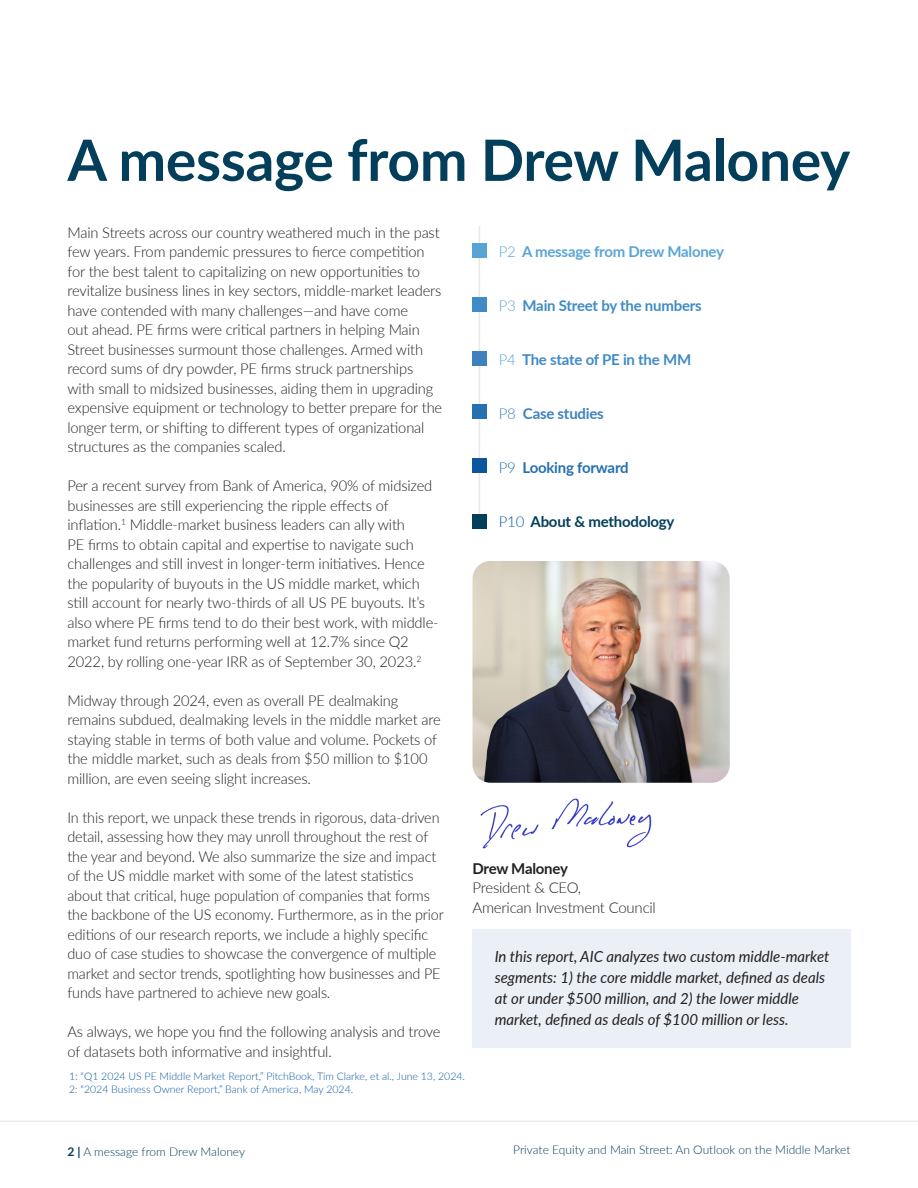
<style>
.page{position:relative;width:918px;height:1188px;background:#fff}
.page>*{position:absolute;margin:0;border:0;box-sizing:border-box;transform-origin:0 0}
.t1{font:700 57px "Lato";letter-spacing:-.005em;color:#033e5b}
.Body{font:italic 15.3px/21px "Lato";color:#231f20}
.Body-2{font:300 15px/19.5px "Lato";letter-spacing:-.01em;color:#231f20}
.Body-3{font:300 15px/19.5px "Lato";letter-spacing:-.01em;color:#231f20;scale:.96 1}
.Body-4{font:700 15px "Lato";letter-spacing:-.015em;color:#408bc5}
.Body-5{font:700 15px "Lato";letter-spacing:-.015em;color:#59a4d7}
.Body-6{font:700 15px "Lato";letter-spacing:-.015em;color:#033e5b}
.Body-7{font:700 15px "Lato";letter-spacing:-.015em;color:#2470b1}
.Body-8{font:700 15px "Lato";letter-spacing:-.015em;color:#3d82bf}
.t2{font:300 12px "Lato";color:#033e5b}
.Footnote{font:300 10.5px "Lato";color:#0b579f}
.s1{font-weight:300}
.s2{font-weight:300;color:#59a4d7}
.s3{font-weight:300;color:#0b579f}
.s4{font-weight:700}
</style>
<div class="page">
<hr style="left:0;top:1120px;width:918px;height:2px;background:#d2d3d3">
<img style="left:480px;top:798px;width:172px;height:51px">
<img style="left:472px;top:561px;width:258px;height:222px">
<div style="left:472px;top:929px;width:378px;height:118px;background:#eaf0f6"></div>
<hr style="left:479px;top:226px;width:1px;height:297px;background:#e6e9e8">
<div style="left:472px;top:297px;width:14px;height:14px;background:#408bc5"></div>
<div style="left:472px;top:459px;width:14px;height:14px;background:#0b579f"></div>
<div style="left:472px;top:243px;width:14px;height:14px;background:#59a4d7"></div>
<div style="left:472px;top:405px;width:14px;height:14px;background:#2470b1"></div>
<div style="left:472px;top:351px;width:14px;height:14px;background:#3d82bf"></div>
<div style="left:472px;top:514px;width:14px;height:14px;background:#033e5b"></div>
<h1 class="t1" style="left:68px;top:118px;width:784px">A message from Drew Maloney</h1>
<p class="Body-2" style="left:68px;top:222px;width:376px">Main Streets across our country weathered much in the past few years. From pandemic pressures to fierce competition for the best talent to capitalizing on new opportunities to revitalize business lines in key sectors, middle-market leaders have contended with many challenges—and have come<br>out ahead. PE firms were critical partners in helping Main Street businesses surmount those challenges. Armed with record sums of dry powder, PE firms struck partnerships with small to midsized businesses, aiding them in upgrading expensive equipment or technology to better prepare for the longer term, or shifting to different types of organizational structures as the companies scaled.</p>
<p class="Body-2" style="left:68px;top:476px;width:373px">Per a recent survey from Bank of America, 90% of midsized businesses are still experiencing the ripple effects of inflation.<sup>1</sup> Middle-market business leaders can ally with<br>PE firms to obtain capital and expertise to navigate such challenges and still invest in longer-term initiatives. Hence the popularity of buyouts in the US middle market, which still account for nearly two-thirds of all US PE buyouts. It’s also where PE firms tend to do their best work, with middle&shy;market fund returns performing well at 12.7% since Q2<br>2022, by rolling one-year IRR as of September 30, 2023.<sup>2</sup></p>
<p class="Body-2" style="left:68px;top:690px;width:375px">Midway through 2024, even as overall PE dealmaking remains subdued, dealmaking levels in the middle market are staying stable in terms of both value and volume. Pockets of the middle market, such as deals from $50 million to $100 million, are even seeing slight increases.</p>
<p class="Body-3" style="left:68px;top:807px;width:394px">In this report, we unpack these trends in rigorous, data-driven detail, assessing how they may unroll throughout the rest of the year and beyond. We also summarize the size and impact of the US middle market with some of the latest statistics about that critical, huge population of companies that forms the backbone of the US economy. Furthermore, as in the prior editions of our research reports, we include a highly specific duo of case studies to showcase the convergence of multiple market and sector trends, spotlighting how businesses and PE funds have partnered to achieve new goals.</p>
<p class="Body-2" style="left:68px;top:1022px;width:375px">As always, we hope you find the following analysis and trove of datasets both informative and insightful.</p>
<p class="Body-5" style="left:499px;top:240px;width:227px"><span class="s1">P2</span> A message from Drew Maloney</p>
<p class="Body-4" style="left:499px;top:294px;width:204px"><span class="s2">P3</span> Main Street by the numbers</p>
<p class="Body-4" style="left:499px;top:348px;width:194px"><span class="s2">P4</span> The state of PE in the MM</p>
<p class="Body-8" style="left:499px;top:402px;width:107px"><span class="s1">P8</span> Case studies</p>
<p class="Body-7" style="left:499px;top:456px;width:131px"><span class="s1">P9</span> Looking forward</p>
<p class="Body-6" style="left:499px;top:510px;width:177px"><span class="s3">P10</span> About &amp; methodology</p>
<p class="Body-2" style="left:472px;top:858px;width:185px"><span class="s4">Drew Maloney<br></span>President &amp; CEO,<br>American Investment Council</p>
<p class="Body" style="left:495px;top:945px;width:336px">In this report, AIC analyzes two custom middle-market segments: 1) the core middle market, defined as deals at or under $500 million, and 2) the lower middle market, defined as deals of $100 million or less.</p>
<p class="Footnote" style="left:69px;top:1069px;width:397px">1: “Q1 2024 US PE Middle Market Report,” PitchBook, Tim Clarke, et al., June 13, 2024.</p>
<p class="Footnote" style="left:69px;top:1082px;width:286px">2: “2024 Business Owner Report,” Bank of America, May 2024.</p>
<p class="t2" style="left:68px;top:1144px;width:179px"><span class="s4">2 |</span> A message from Drew Maloney</p>
<p class="t2" style="left:513px;top:1141px;width:339px">Private Equity and Main Street: An Outlook on the Middle Market</p>
</div>
